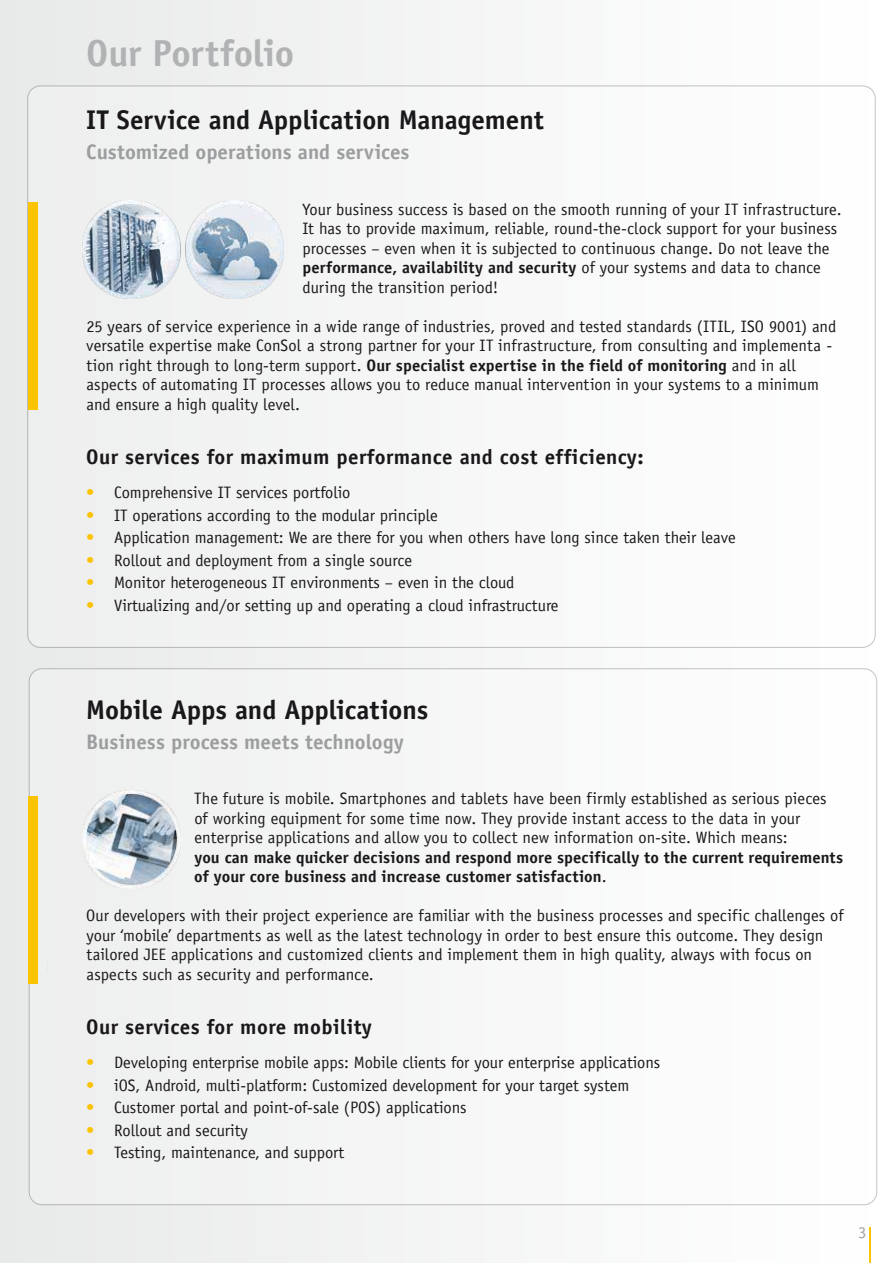
<style>
.page{position:relative;width:893px;height:1263px;background:#fff}
.page>*{position:absolute;margin:0;border:0;box-sizing:border-box;transform-origin:0 0}
.t1{font:700 37.5px "Officina Sans";letter-spacing:-.01em;color:#b1b2b4}
.t2{font:700 27px "Officina Sans";letter-spacing:-.005em;color:#1a171b}
.t3{font:700 21px "Officina Sans";letter-spacing:.02em;color:#1a171b}
.t4{font:700 21px "Officina Sans";color:#9c9d9f}
.t5{font:16.5px/19.5px "Officina Sans";color:#1a171b}
.t6{font:700 16.5px/19.5px "Officina Sans";letter-spacing:.005em;color:#1a171b}
.t7{font:16.5px "Officina Sans";color:#9c9d9f}
.s1{font-weight:700}
.s2{color:#fcc300}
.s3{font-weight:400}
</style>
<div class="page">
<div style="left:1px;top:0;width:892px;height:1263px;background:#f3f3f3"></div>
<hr style="left:869px;top:1227px;width:2px;height:36px;background:#fcc300">
<div style="left:29px;top:669px;width:848px;height:536px;background:#f7f7f7;border-radius:13px"></div>
<div style="left:28px;top:86px;width:847px;height:561px;background:#f7f7f7;border-radius:13px"></div>
<div style="left:28px;top:202px;width:9px;height:207px;background:#fcc300"></div>
<div style="left:28px;top:796px;width:9px;height:188px;background:#fcc300"></div>
<img style="left:83px;top:200px;width:200px;height:98px">
<img style="left:83px;top:790px;width:98px;height:98px">
<h1 class="t1" style="left:86px;top:30px;width:210px">Our Portfolio</h1>
<h2 class="t2" style="left:86px;top:103px;width:459px">IT Service and Application Management</h2>
<p class="t4" style="left:86px;top:139px;width:325px">Customized operations and services</p>
<p class="t5" style="left:302px;top:199px;width:541px">Your business success is based on the smooth running of your IT infrastructure.<br>It has to provide maximum, reliable, round-the-clock support for your business processes – even when it is subjected to continuous change. Do not leave the <span class="s1">performance, availability and security</span> of your systems and data to chance during the transition period!</p>
<p class="t5" style="left:86px;top:316px;width:752px">25 years of service experience in a wide range of industries, proved and tested standards (ITIL, ISO 9001) and versatile expertise make ConSol a strong partner for your IT infrastructure, from consulting and implementa - tion right through to long-term support. <span class="s1">Our specialist expertise in the field of monitoring</span> and in all aspects of automating IT processes allows you to reduce manual intervention in your systems to a minimum and ensure a high quality level.</p>
<p class="t3" style="left:86px;top:443px;width:559px">Our services for maximum performance and cost efficiency:</p>
<p class="t5" style="left:86px;top:483px;width:266px"><span class="s2">•</span> Comprehensive IT services portfolio</p>
<p class="t5" style="left:86px;top:505px;width:353px"><span class="s2">•</span> IT operations according to the modular principle</p>
<p class="t5" style="left:86px;top:528px;width:651px"><span class="s2">•</span> Application management: We are there for you when others have long since taken their leave</p>
<p class="t5" style="left:86px;top:550px;width:327px"><span class="s2">•</span> Rollout and deployment from a single source</p>
<p class="t5" style="left:86px;top:573px;width:430px"><span class="s2">•</span> Monitor heterogeneous IT environments – even in the cloud</p>
<p class="t5" style="left:86px;top:595px;width:474px"><span class="s2">•</span> Virtualizing and/or setting up and operating a cloud infrastructure</p>
<h2 class="t2" style="left:86px;top:692px;width:343px">Mobile Apps and Applications</h2>
<p class="t4" style="left:86px;top:728px;width:319px">Business process meets technology</p>
<p class="t5" style="left:194px;top:789px;width:634px">The future is mobile. Smartphones and tablets have been firmly established as serious pieces of working equipment for some time now. They provide instant access to the data in your enterprise applications and allow you to collect new information on-site. Which means:</p>
<p class="t6" style="left:194px;top:847px;width:650px">you can make quicker decisions and respond more specifically to the current requirements of your core business and increase customer satisfaction<span class="s3">.</span></p>
<p class="t5" style="left:86px;top:906px;width:759px">Our developers with their project experience are familiar with the business processes and specific challenges of your ‘mobile’ departments as well as the latest technology in order to best ensure this outcome. They design tailored JEE applications and customized clients and implement them in high quality, always with focus on aspects such as security and performance.</p>
<p class="t3" style="left:86px;top:1013px;width:287px">Our services for more mobility</p>
<p class="t5" style="left:86px;top:1053px;width:575px"><span class="s2">•</span> Developing enterprise mobile apps: Mobile clients for your enterprise applications</p>
<p class="t5" style="left:86px;top:1075px;width:545px"><span class="s2">•</span> iOS, Android, multi-platform: Customized development for your target system</p>
<p class="t5" style="left:86px;top:1098px;width:382px"><span class="s2">•</span> Customer portal and point-of-sale (POS) applications</p>
<p class="t5" style="left:86px;top:1120px;width:163px"><span class="s2">•</span> Rollout and security</p>
<p class="t5" style="left:86px;top:1143px;width:259px"><span class="s2">•</span> Testing, maintenance, and support</p>
<p class="t7" style="left:858px;top:1222px;width:10px">3</p>
</div>
